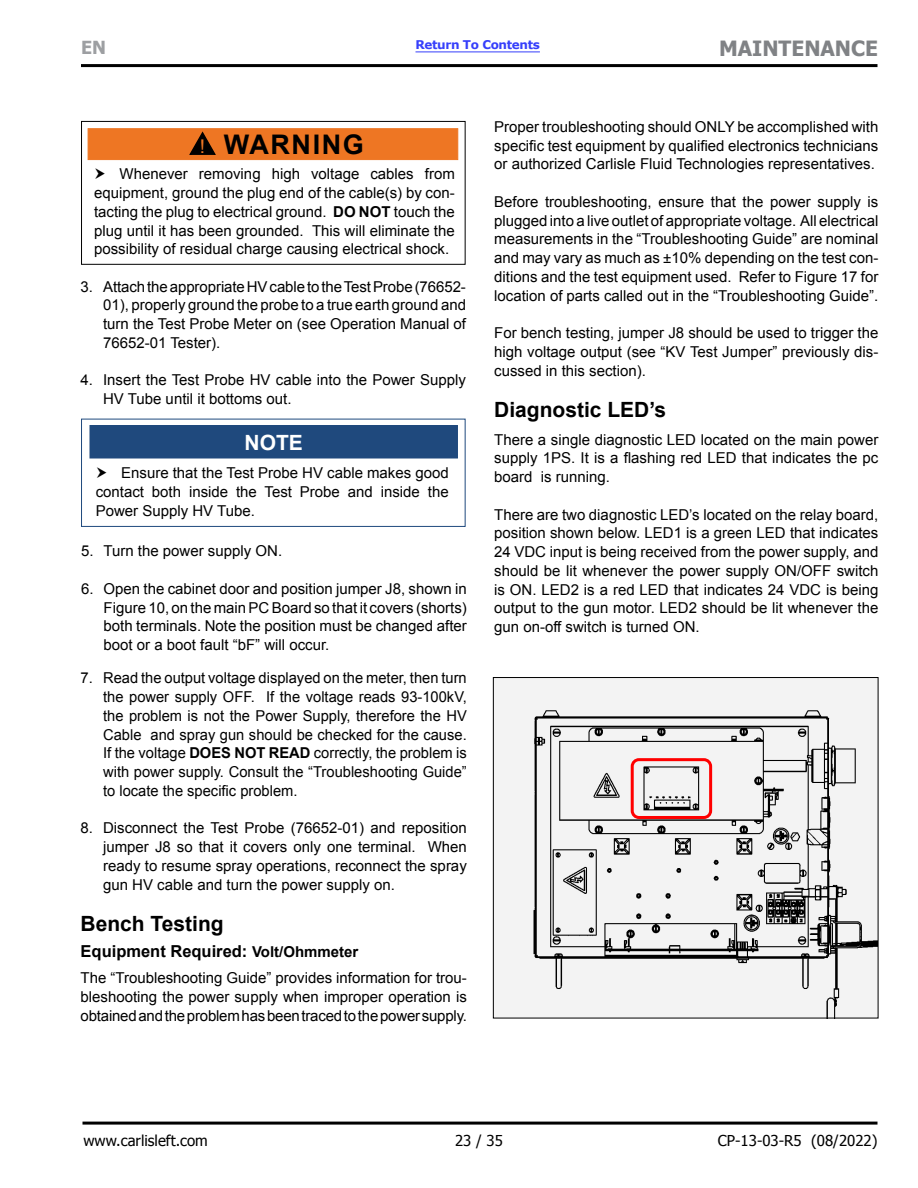
<style>
.page{position:relative;width:918px;height:1188px;background:#fff}
.page>*{position:absolute;margin:0;border:0;box-sizing:border-box;transform-origin:0 0}
.t1{font:700 27px "Arial";letter-spacing:.06em;color:#000}
.t2{font:700 21px "Arial";color:#000}
.t3{font:700 21px "Tahoma";color:#808285}
.t4{font:700 21px "Arial";color:#fff}
.t5{font:700 18px "Tahoma";color:#9d9fa2}
.t6{font:700 16.5px "Arial";color:#000}
.t7{font:15px/18.8px "Arial";color:#000;text-align:justify}
.t8{font:15px "Tahoma";color:#000}
.t9{font:700 12px "Verdana";letter-spacing:-.03em;color:#363ffb}
.s1{font-weight:400;font-size:18.9px;color:#ee7623}
.s2{font-weight:700}
.s3{font-size:15px}
</style>
<div class="page">
<hr style="left:81px;top:64px;width:797px;height:3px;background:#000">
<hr style="left:82px;top:1122px;width:796px;height:3px;background:#000">
<div style="left:81px;top:419px;width:385px;height:108px;background:#fff;border:1px solid #1f497d"></div>
<div style="left:89px;top:425px;width:369px;height:34px;background:#1f497d;border:2px solid #1f497d"></div>
<div style="left:81px;top:121px;width:385px;height:144px;border:1px solid #000"></div>
<div style="left:88px;top:128px;width:370px;height:32px;background:#ee7623;border:1px solid #ee7623"></div>
<svg style="left:189px;top:131px;width:27px;height:24px"></svg>
<div style="left:493px;top:678px;width:385px;height:340px;background:#f3f3f3"></div>
<img style="left:529px;top:709px;width:349px;height:309px">
<div style="left:631px;top:758px;width:81px;height:61px;border:3px solid #f00;border-radius:7px"></div>
<hr style="left:416px;top:52px;width:124px;height:1px;background:#363ffb">
<p class="t9" style="left:416px;top:37px;width:126px">Return To Contents</p>
<p class="t5" style="left:81px;top:35px;width:26px">EN</p>
<h2 class="t3" style="left:719px;top:34px;width:160px">MAINTENANCE</h2>
<h1 class="t1" style="left:200px;top:127px;width:166px"><span class="s1">!</span> WARNING</h1>
<p class="t7" style="left:94px;top:165px;width:362px;text-indent:26px">Whenever removing high voltage cables from equipment, ground the plug end of the cable(s) by con&shy;tacting the plug to electrical ground. <span class="s2">DO NOT</span> touch the plug until it has been grounded. This will eliminate the possibility of residual charge causing electrical shock.</p>
<p class="t7" style="left:103px;top:277px;width:364px;text-indent:-22px">3. Attach the appropriate HV cable to the Test Probe (76652- 01), properly ground the probe to a true earth ground and turn the Test Probe Meter on (see Operation Manual of 76652-01 Tester).</p>
<p class="t7" style="left:103px;top:371px;width:364px;text-indent:-22px">4. Insert the Test Probe HV cable into the Power Supply<br>HV Tube until it bottoms out.</p>
<h2 class="t4" style="left:245px;top:429px;width:60px">NOTE</h2>
<p class="t7" style="left:96px;top:464px;width:355px;text-indent:26px">Ensure that the Test Probe HV cable makes good contact both inside the Test Probe and inside the Power Supply HV Tube.</p>
<p class="t7" style="left:81px;top:542px;width:203px">5. Turn the power supply ON.</p>
<p class="t7" style="left:104px;top:579px;width:365px;text-indent:-22px">6. Open the cabinet door and position jumper J8, shown in Figure 10, on the main PC Board so that it covers (shorts) both terminals. Note the position must be changed after boot or a boot fault “bF” will occur.</p>
<p class="t7" style="left:103px;top:669px;width:365px;text-indent:-22px">7. Read the output voltage displayed on the meter, then turn the power supply OFF. If the voltage reads 93-100kV, the problem is not the Power Supply, therefore the HV Cable and spray gun should be checked for the cause.<br>If the voltage <span class="s2">DOES NOT READ</span> correctly, the problem is with power supply. Consult the “Troubleshooting Guide” to locate the specific problem.</p>
<p class="t7" style="left:103px;top:819px;width:365px;text-indent:-22px">8. Disconnect the Test Probe (76652-01) and reposition jumper J8 so that it covers only one terminal. When ready to resume spray operations, reconnect the spray gun HV cable and turn the power supply on.</p>
<h2 class="t2" style="left:81px;top:910px;width:145px">Bench Testing</h2>
<p class="t6" style="left:81px;top:941px;width:279px">Equipment Required: <span class="s3">Volt/Ohmmeter</span></p>
<p class="t7" style="left:81px;top:969px;width:388px">The “Troubleshooting Guide” provides information for trou&shy;bleshooting the power supply when improper operation is obtained and the problem has been traced to the power supply.</p>
<p class="t7" style="left:494px;top:117px;width:386px">Proper troubleshooting should ONLY be accomplished with specific test equipment by qualified electronics technicians or authorized Carlisle Fluid Technologies representatives.</p>
<p class="t7" style="left:494px;top:192px;width:386px">Before troubleshooting, ensure that the power supply is plugged into a live outlet of appropriate voltage. All electrical measurements in the “Troubleshooting Guide” are nominal and may vary as much as ±10% depending on the test con&shy;ditions and the test equipment used. Refer to Figure 17 for location of parts called out in the “Troubleshooting Guide”.</p>
<p class="t7" style="left:494px;top:324px;width:386px">For bench testing, jumper J8 should be used to trigger the high voltage output (see “KV Test Jumper” previously dis&shy;cussed in this section).</p>
<h2 class="t2" style="left:494px;top:396px;width:173px">Diagnostic LED’s</h2>
<p class="t7" style="left:494px;top:430px;width:386px">There a single diagnostic LED located on the main power supply 1PS. It is a flashing red LED that indicates the pc board is running.</p>
<p class="t7" style="left:494px;top:505px;width:386px">There are two diagnostic LED’s located on the relay board, position shown below. LED1 is a green LED that indicates 24 VDC input is being received from the power supply, and should be lit whenever the power supply ON/OFF switch is ON. LED2 is a red LED that indicates 24 VDC is being output to the gun motor. LED2 should be lit whenever the gun on-off switch is turned ON.</p>
<p class="t8" style="left:83px;top:1130px;width:126px">www.carlisleft.com</p>
<p class="t8" style="left:455px;top:1130px;width:49px">23 / 35</p>
<p class="t8" style="left:718px;top:1130px;width:161px">CP-13-03-R5 (08/2022)</p>
</div>
